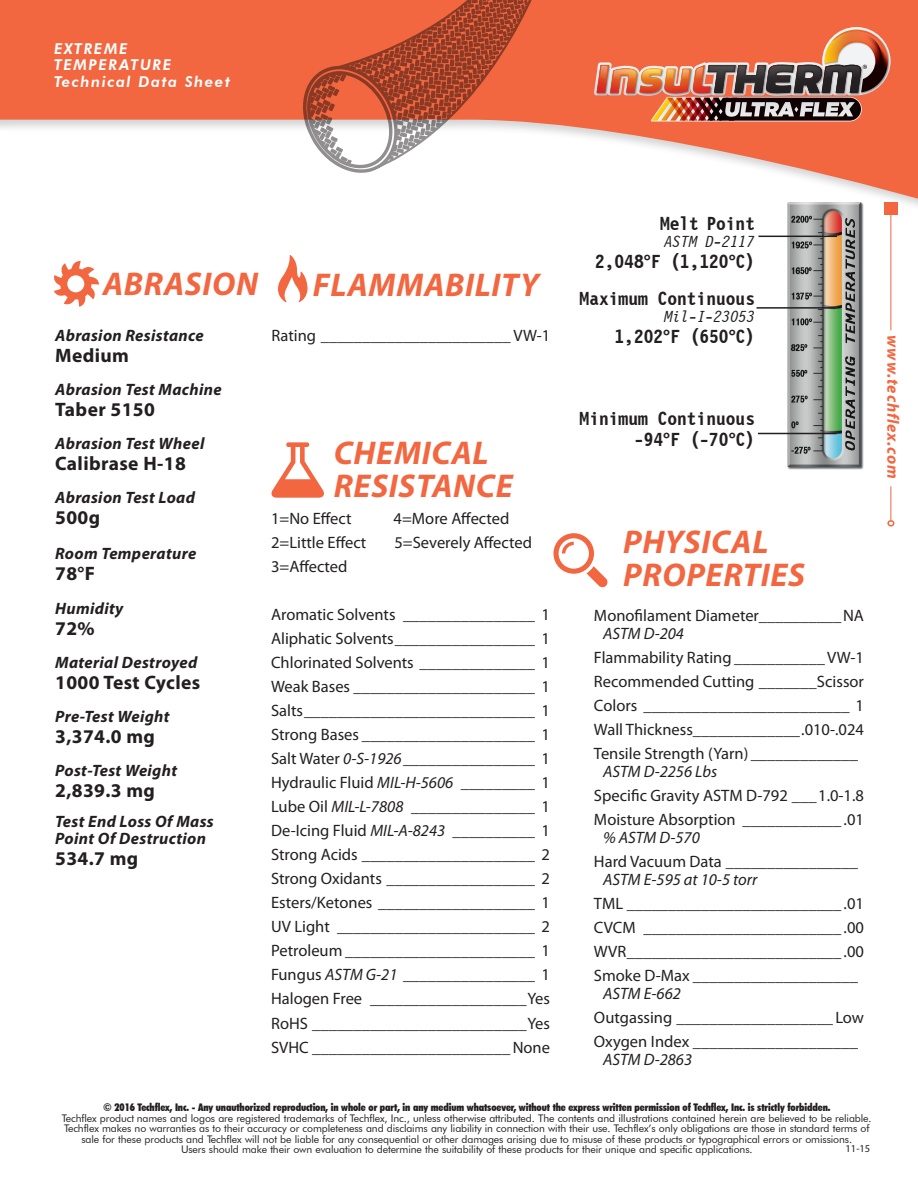
<style>
.page{position:relative;width:918px;height:1188px;background:#fff}
.page>*{position:absolute;margin:0;border:0;box-sizing:border-box;transform-origin:0 0}
.t1{font:italic 700 33px/33px "Myriad Pro";letter-spacing:.02em;color:#f26640}
.t2{font:21px "Myriad Pro";letter-spacing:.005em;color:#fff;scale:1.25 1}
.t3{font:700 19.5px/37.5px "Letter Gothic 12 Pitch BT";color:#231f20;text-align:right}
.t4{font:700 19.5px "Myriad Pro";letter-spacing:.02em;color:#231f20}
.t5{font:16.5px/24px "Myriad Pro";color:#231f20;text-align:justify}
.t6{font:italic 700 16.5px/16.5px "Myriad Pro";letter-spacing:.02em;color:#231f20}
.t7{font:italic 16.5px "Myriad Pro";color:#231f20}
.t8{font:italic 16.5px "Letter Gothic 12 Pitch BT";color:#231f20}
.t9{font:italic 700 16.5px "Myriad Pro";letter-spacing:.05em;color:#f26640}
.t10{font:italic 800 15px/16.5px "Futura BT";letter-spacing:.1em;color:#fff}
.t11{font:10.5px/10.5px "Futura BT";letter-spacing:-.01em;color:#231f20;text-align:center}
.t12{font:900 condensed 10.5px "Futura BT";letter-spacing:-.01em;color:#231f20}
.t13{font:10.5px "Myriad Pro";color:#231f20}
.s1{font-style:italic}
.s2{font-family:"Myriad Pro"}
</style>
<div class="page">
<svg style="left:0;top:0;width:918px;height:202px;fill:#f26640"></svg>
<svg style="left:54px;top:261px;width:45px;height:46px"></svg>
<svg style="left:271px;top:442px;width:53px;height:56px"></svg>
<svg style="left:554px;top:533px;width:54px;height:55px"></svg>
<svg style="left:278px;top:255px;width:30px;height:47px"></svg>
<hr style="left:891px;top:486px;width:1px;height:35px;background:#f26640">
<hr style="left:891px;top:211px;width:1px;height:119px;background:#f26640">
<div style="left:884px;top:202px;width:14px;height:13px;background:#f26640"></div>
<div style="left:887px;top:520px;width:7px;height:6px;border:2px solid #f26640;border-radius:50%"></div>
<svg style="left:294px;top:0;width:261px;height:176px"></svg>
<img style="left:787px;top:203px;width:77px;height:266px">
<hr style="left:758px;top:236px;width:79px;height:1px;background:#231f20">
<hr style="left:757px;top:307px;width:78px;height:2px;background:#231f20">
<hr style="left:758px;top:433px;width:79px;height:1px;background:#231f20">
<img style="left:824px;top:28px;width:66px;height:67px">
<img style="left:594px;top:30px;width:294px;height:92px">
<p class="t10" style="left:54px;top:40px;width:178px">EXTREME<br>TEMPERATURE<br>Technical Data Sheet</p>
<p class="t2" style="left:54px;top:76px;width:185px">Technical Data Sheet</p>
<h1 class="t1" style="left:103px;top:266px;width:157px">ABRASION</h1>
<h1 class="t1" style="left:313px;top:267px;width:228px">FLAMMABILITY</h1>
<p class="t6" style="left:55px;top:327px;width:150px">Abrasion Resistance</p>
<p class="t4" style="left:55px;top:343px;width:75px">Medium</p>
<p class="t6" style="left:55px;top:381px;width:168px">Abrasion Test Machine</p>
<p class="t4" style="left:55px;top:397px;width:101px">Taber 5150</p>
<p class="t6" style="left:55px;top:435px;width:151px">Abrasion Test Wheel</p>
<p class="t4" style="left:55px;top:451px;width:132px">Calibrase H-18</p>
<p class="t6" style="left:55px;top:489px;width:141px">Abrasion Test Load</p>
<p class="t4" style="left:55px;top:505px;width:47px">500g</p>
<p class="t6" style="left:55px;top:544px;width:143px">Room Temperature</p>
<p class="t4" style="left:55px;top:561px;width:42px">78°F</p>
<p class="t6" style="left:55px;top:600px;width:70px">Humidity</p>
<p class="t4" style="left:55px;top:616px;width:41px">72%</p>
<p class="t6" style="left:55px;top:654px;width:144px">Material Destroyed</p>
<p class="t4" style="left:55px;top:670px;width:147px">1000 Test Cycles</p>
<p class="t6" style="left:55px;top:708px;width:116px">Pre-Test Weight</p>
<p class="t4" style="left:55px;top:724px;width:101px">3,374.0 mg</p>
<p class="t6" style="left:55px;top:762px;width:124px">Post-Test Weight</p>
<p class="t4" style="left:55px;top:778px;width:101px">2,839.3 mg</p>
<p class="t6" style="left:55px;top:813px;width:160px">Test End Loss Of Mass<br>Point Of Destruction</p>
<p class="t4" style="left:55px;top:846px;width:85px">534.7 mg</p>
<p class="t5" style="left:271px;top:323px;width:280px">Rating _______________________ VW-1</p>
<h1 class="t1" style="left:334px;top:435px;width:180px">CHEMICAL<br>RESISTANCE</h1>
<p class="t5" style="left:271px;top:507px;width:82px">1=No Effect</p>
<p class="t5" style="left:394px;top:507px;width:117px">4=More Affected</p>
<p class="t5" style="left:271px;top:531px;width:97px">2=Little Effect</p>
<p class="t5" style="left:394px;top:531px;width:139px">5=Severely Affected</p>
<p class="t5" style="left:271px;top:555px;width:78px">3=Affected</p>
<p class="t5" style="left:271px;top:603px;width:280px">Aromatic Solvents ________________ 1<br>Aliphatic Solvents_________________ 1<br>Chlorinated Solvents ______________ 1<br>Weak Bases ______________________ 1<br>Salts____________________________ 1<br>Strong Bases _____________________ 1<br>Salt Water <span class="s1">0-S-1926</span>________________ 1<br>Hydraulic Fluid <span class="s1">MIL-H-5606</span> _________ 1<br>Lube Oil <span class="s1">MIL-L-7808</span> _______________ 1<br>De-Icing Fluid <span class="s1">MIL-A-8243</span> __________ 1<br>Strong Acids _____________________ 2<br>Strong Oxidants __________________ 2<br>Esters/Ketones ___________________ 1<br>UV Light ________________________ 2<br>Petroleum _______________________ 1<br>Fungus <span class="s1">ASTM G-21</span> ________________ 1<br>Halogen Free ___________________Yes RoHS __________________________Yes SVHC ________________________None</p>
<p class="t3" style="left:660px;top:206px;width:97px">Melt Point</p>
<p class="t8" style="left:664px;top:232px;width:92px">ASTM D-2117</p>
<p class="t3" style="left:580px;top:243px;width:177px">2,048<span class="s2">°</span>F (1,120<span class="s2">°</span>C)<br>Maximum Continuous</p>
<p class="t8" style="left:664px;top:307px;width:92px">Mil-I-23053</p>
<p class="t3" style="left:615px;top:318px;width:142px">1,202<span class="s2">°</span>F (650<span class="s2">°</span>C)</p>
<p class="t3" style="left:580px;top:409px;width:177px;line-height:21px">Minimum Continuous -94<span class="s2">°</span>F (-70<span class="s2">°</span>C)</p>
<h1 class="t1" style="left:623px;top:525px;width:183px">PHYSICAL<br>PROPERTIES</h1>
<p class="t5" style="left:594px;top:603px;width:272px">Monofilament Diameter__________NA</p>
<p class="t7" style="left:603px;top:623px;width:83px">ASTM D-204</p>
<p class="t5" style="left:594px;top:645px;width:272px">Flammability Rating ___________VW-1<br>Recommended Cutting _______Scissor Colors _________________________ 1<br>Wall Thickness_____________.010-.024<br>Tensile Strength (Yarn) _____________</p>
<p class="t7" style="left:603px;top:761px;width:116px">ASTM D-2256 Lbs</p>
<p class="t5" style="left:594px;top:783px;width:272px">Specific Gravity ASTM D-792 ___1.0-1.8<br>Moisture Absorption ____________ .01</p>
<p class="t7" style="left:603px;top:827px;width:98px">% ASTM D-570</p>
<p class="t5" style="left:594px;top:849px;width:265px">Hard Vacuum Data ________________</p>
<p class="t7" style="left:603px;top:869px;width:156px">ASTM E-595 at 10-5 torr</p>
<p class="t5" style="left:594px;top:891px;width:272px">TML __________________________ .01<br>CVCM ________________________ .00<br>WVR__________________________ .00<br>Smoke D-Max ____________________</p>
<p class="t7" style="left:603px;top:983px;width:79px">ASTM E-662</p>
<p class="t5" style="left:594px;top:1005px;width:272px">Outgassing ___________________ Low<br>Oxygen Index ____________________</p>
<p class="t7" style="left:603px;top:1049px;width:91px">ASTM D-2863</p>
<p class="t12" style="left:103px;top:1101px;width:729px">© 2016 Techflex, Inc. - Any unauthorized reproduction, in whole or part, in any medium whatsoever, without the express written permission of Techflex, Inc. is strictly forbidden.</p>
<p class="t11" style="left:62px;top:1113px;width:811px">Techflex product names and logos are registered trademarks of Techflex, Inc., unless otherwise attributed. The contents and illustrations contained herein are believed to be reliable.<br>Techflex makes no warranties as to their accuracy or completeness and disclaims any liability in connection with their use. Techflex’s only obligations are those in standard terms of sale for these products and Techflex will not be liable for any consequential or other damages arising due to misuse of these products or typographical errors or omissions.<br>Users should make their own evaluation to determine the suitability of these products for their unique and specific applications.</p>
<p class="t13" style="left:846px;top:1142px;width:26px">11-15</p>
<p class="t9" style="left:904px;top:335px;width:145px;rotate:90deg">www.techflex.com</p>
</div>
